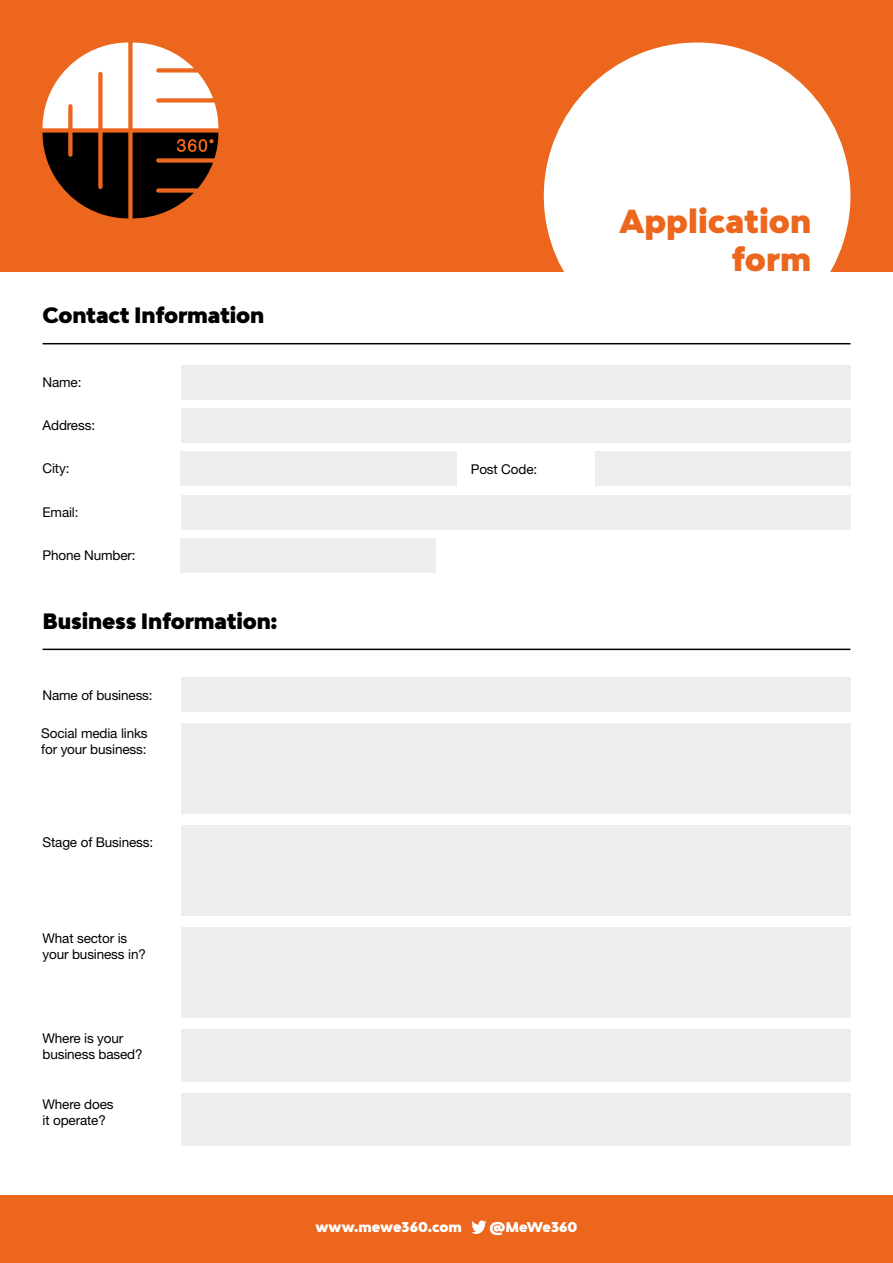
<style>
.page{position:relative;width:893px;height:1263px;background:#fff}
.page>*{position:absolute;margin:0;border:0;box-sizing:border-box;transform-origin:0 0}
.t1{font:900 31.5px/37.8px "Bw Modelica";color:#ec671d;text-align:right}
.t2{font:900 21px "Bw Modelica";letter-spacing:-.01em;color:#000}
.t3{font:13.5px/16.5px "Helvetica Neue LT Std";letter-spacing:-.01em;color:#000}
.t4{font:900 13.5px "Bw Modelica";color:#fff}
</style>
<div class="page">
<div style="left:0;top:0;width:893px;height:271px;background:#ec671d"></div>
<div style="left:0;top:1195px;width:893px;height:68px;background:#ec671d"></div>
<svg style="left:43px;top:43px;width:175px;height:175px"></svg>
<div style="left:544px;top:43px;width:306px;height:306px;background:#fff;border-radius:50%"></div>
<svg style="left:471px;top:1220px;width:15px;height:14px"></svg>
<hr style="left:43px;top:343px;width:807px;height:1px;background:#000">
<hr style="left:43px;top:649px;width:807px;height:1px;background:#000">
<div style="left:181px;top:365px;width:669px;height:34px;background:#ededed"></div>
<div style="left:181px;top:677px;width:669px;height:34px;background:#ededed"></div>
<div style="left:181px;top:408px;width:669px;height:34px;background:#ededed"></div>
<div style="left:181px;top:723px;width:669px;height:90px;background:#ededed"></div>
<div style="left:181px;top:825px;width:669px;height:90px;background:#ededed"></div>
<div style="left:181px;top:928px;width:669px;height:90px;background:#ededed"></div>
<div style="left:181px;top:495px;width:669px;height:34px;background:#ededed"></div>
<div style="left:181px;top:451px;width:276px;height:34px;background:#ededed"></div>
<div style="left:181px;top:538px;width:255px;height:34px;background:#ededed"></div>
<div style="left:595px;top:452px;width:255px;height:34px;background:#ededed"></div>
<div style="left:181px;top:1029px;width:669px;height:53px;background:#ededed"></div>
<div style="left:181px;top:1093px;width:669px;height:53px;background:#ededed"></div>
<h2 class="t2" style="left:43px;top:302px;width:223px">Contact Information</h2>
<p class="t3" style="left:43px;top:374px;width:40px">Name:</p>
<p class="t3" style="left:43px;top:417px;width:54px">Address:</p>
<p class="t3" style="left:43px;top:460px;width:28px">City:</p>
<p class="t3" style="left:43px;top:504px;width:38px">Email:</p>
<p class="t3" style="left:43px;top:547px;width:95px">Phone Number:</p>
<h2 class="t2" style="left:43px;top:607px;width:237px">Business Information:</h2>
<p class="t3" style="left:43px;top:687px;width:112px">Name of business:</p>
<p class="t3" style="left:41px;top:724px;width:108px">Social media links for your business:</p>
<p class="t3" style="left:43px;top:833px;width:112px">Stage of Business:</p>
<p class="t3" style="left:43px;top:929px;width:105px">What sector is your business in?</p>
<p class="t3" style="left:43px;top:1029px;width:102px">Where is your business based?</p>
<p class="t3" style="left:43px;top:1095px;width:73px">Where does it operate?</p>
<p class="t3" style="left:471px;top:460px;width:68px">Post Code:</p>
<p class="t4" style="left:316px;top:1218px;width:148px">www.mewe360.com</p>
<p class="t4" style="left:490px;top:1218px;width:89px">@MeWe360</p>
<h1 class="t1" style="left:620px;top:202px;width:193px">Application form</h1>
</div>
